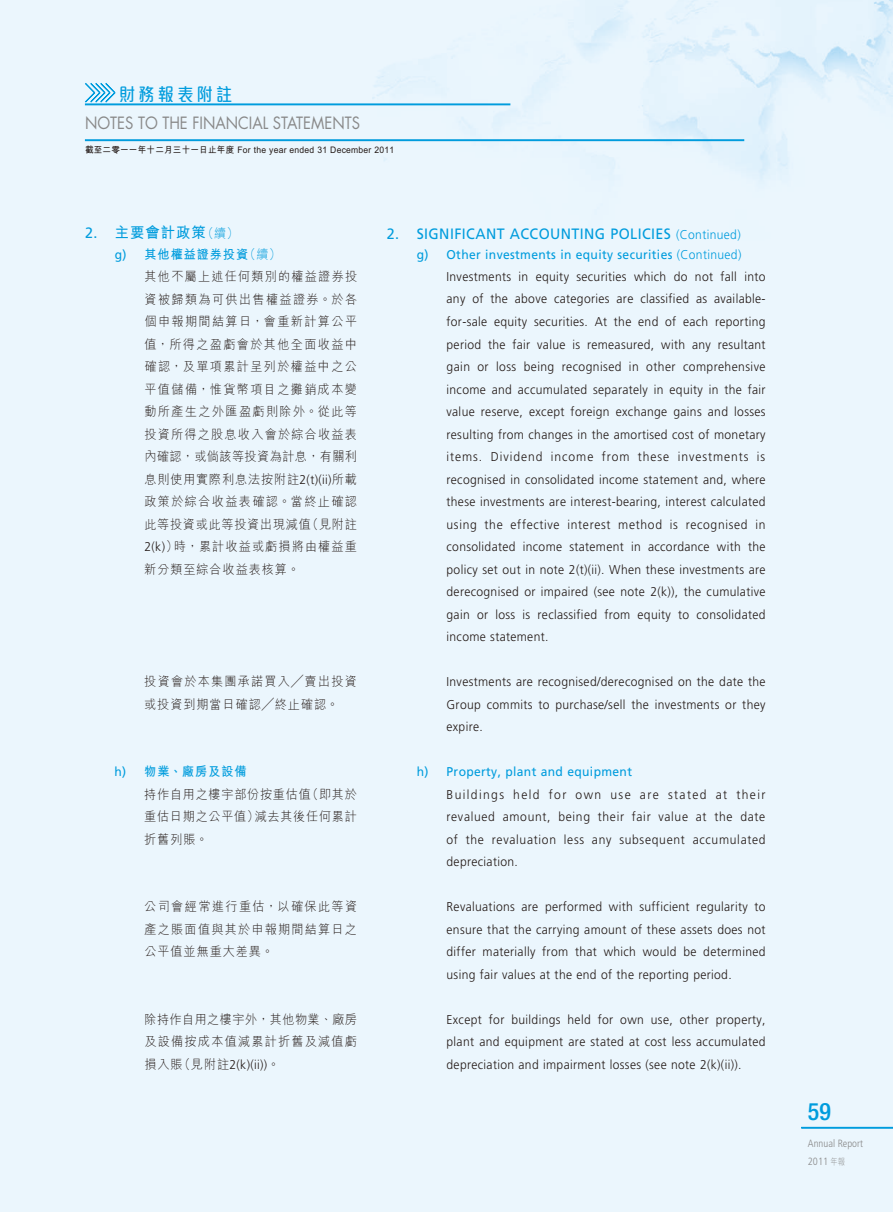
<style>
.page{position:relative;width:893px;height:1212px;background:#ebf6fd}
.page>*{position:absolute;margin:0;border:0;box-sizing:border-box;transform-origin:0 0}
.t1{font:500 condensed 24px "Helvetica Neue LT Std";color:#009cdd}
.t2{font:500 18px "M Elle HK";letter-spacing:.2em;color:#009cdd;scale:.9 1}
.t3{font:16.5px "Futura Std";color:#898989;scale:.9 1}
.t4{font:15px "Frutiger LT Std";letter-spacing:.03em;color:#009cdd;scale:.95 1}
.t5{font:700 15px "M Hei HK";letter-spacing:.08em;color:#009cdd;scale:.95 1}
.t6{font:300 12.75px/22.5px "Frutiger LT Std";letter-spacing:.03em;color:#231916;text-align:justify;scale:.95 1}
.t7{font:300 12.75px/22.5px "M Hei HK";letter-spacing:.105em;color:#231916;scale:.95 1}
.t8{font:300 12.75px/22.5px "M Hei HK";letter-spacing:.06em;color:#231916;scale:.95 1}
.t9{font:12.75px "Frutiger LT Std";letter-spacing:.03em;color:#009cdd;scale:.95 1}
.t10{font:300 condensed 10.5px/18px "Frutiger LT Std";color:#898989}
.t11{font:700 9px "M Hei HK";letter-spacing:.03em;color:#231916;scale:.95 1}
.s1{font-family:"Frutiger LT Std";font-weight:400}
.s2{font-weight:300;font-size:12.75px}
.s3{font-family:"Frutiger LT Std";font-weight:400;color:#009cdd}
.s4{font-weight:700;color:#009cdd}
.s5{color:#009cdd}
.s6{font-family:"Frutiger LT Std"}
.s7{font-family:"M Hei HK"}
.s8{font-weight:400;color:#009cdd}
.s9{font-family:"M Hei HK";font-stretch:normal;font-size:9px}
</style>
<div class="page">
<svg style="left:801px;top:1127px;width:92px;height:1px"></svg>
<img style="left:372px;top:0;width:521px;height:180px">
<div style="left:85px;top:104px;width:425px;height:1px;border:1px solid #009cdd"></div>
<div style="left:85px;top:139px;width:659px;height:2px;border:1px solid #009cdd"></div>
<svg style="left:85px;top:83px;width:31px;height:20px"></svg>
<h2 class="t2" style="left:119px;top:82px;width:127px">財務報表附註</h2>
<p class="t3" style="left:85px;top:113px;width:307px">NOTES TO THE FINANCIAL STATEMENTS</p>
<p class="t11" style="left:85px;top:143px;width:327px">截至二零一一年十二月三十一日止年度 For the year ended 31 December 2011</p>
<p class="t5" style="left:85px;top:222px;width:163px"><span class="s1">2.</span> 主要會計政策<span class="s2">（續）</span></p>
<p class="t7" style="left:144px;top:242px;width:226px;text-indent:-29px"><span class="s3">g)</span> <span class="s4">其他權益證券投資</span><span class="s5">（續）<br></span>其他不屬上述任何類別的權益證券投資被歸類為可供出售權益證券。於各個申報期間結算日，會重新計算公平值，所得之盈虧會於其他全面收益中確認，及單項累計呈列於權益中之公平值儲備，惟貨幣項目之攤銷成本變動所產生之外匯盈虧則除外。從此等投資所得之股息收入會於綜合收益表內確認，或倘該等投資為計息，有關利息則使用實際利息法按附註<span class="s6">2(t)(ii)</span>所載政策於綜合收益表確認。當終止確認此等投資或此等投資出現減值（見附註<br><span class="s6">2(k)</span>）時，累計收益或虧損將由權益重新分類至綜合收益表核算。</p>
<p class="t7" style="left:144px;top:670px;width:225px">投資會於本集團承諾買入╱賣出投資或投資到期當日確認╱終止確認。</p>
<p class="t8" style="left:144px;top:760px;width:225px;text-indent:-30px"><span class="s3">h)</span> <span class="s4">物業、廠房及設備<br></span>持作自用之樓宇部份按重估值（即其於重估日期之公平值）減去其後任何累計折舊列賬。</p>
<p class="t7" style="left:144px;top:895px;width:226px;text-align:justify">公司會經常進行重估，以確保此等資產之賬面值與其於申報期間結算日之公平值並無重大差異。</p>
<p class="t7" style="left:144px;top:1007px;width:225px">除持作自用之樓宇外，其他物業、廠房及設備按成本值減累計折舊及減值虧</p>
<p class="t6" style="left:144px;top:1053px;width:144px"><span class="s7">損入賬（見附註</span>2(k)(ii))<span class="s7">。</span></p>
<p class="t4" style="left:387px;top:225px;width:374px">2. SIGNIFICANT ACCOUNTING POLICIES <span class="s2">(Continued)</span></p>
<p class="t6" style="left:447px;top:244px;width:337px;text-align:left;text-indent:-30px"><span class="s8">g) Other investments in equity securities</span> <span class="s5">(Continued)<br></span>Investments in equity securities which do not fall into any of the above categories are classified as available&shy;for-sale equity securities. At the end of each reporting period the fair value is remeasured, with any resultant gain or loss being recognised in other comprehensive income and accumulated separately in equity in the fair value reserve, except foreign exchange gains and losses resulting from changes in the amortised cost of monetary items. Dividend income from these investments is recognised in consolidated income statement and, where these investments are interest-bearing, interest calculated using the effective interest method is recognised in consolidated income statement in accordance with the policy set out in note 2(t)(ii). When these investments are derecognised or impaired (see note 2(k)), the cumulative gain or loss is reclassified from equity to consolidated income statement.</p>
<p class="t6" style="left:447px;top:671px;width:337px">Investments are recognised/derecognised on the date the Group commits to purchase/sell the investments or they expire.</p>
<p class="t9" style="left:417px;top:764px;width:228px">h) Property, plant and equipment</p>
<p class="t6" style="left:447px;top:783px;width:337px">Buildings held for own use are stated at their revalued amount, being their fair value at the date of the revaluation less any subsequent accumulated depreciation.</p>
<p class="t6" style="left:447px;top:896px;width:337px">Revaluations are performed with sufficient regularity to ensure that the carrying amount of these assets does not differ materially from that which would be determined using fair values at the end of the reporting period.</p>
<p class="t6" style="left:447px;top:1008px;width:337px">Except for buildings held for own use, other property, plant and equipment are stated at cost less accumulated depreciation and impairment losses (see note 2(k)(ii)).</p>
<h1 class="t1" style="left:808px;top:1097px;width:25px">59</h1>
<p class="t10" style="left:808px;top:1135px;width:57px">Annual Report<br>2011 <span class="s9">年報</span></p>
</div>
